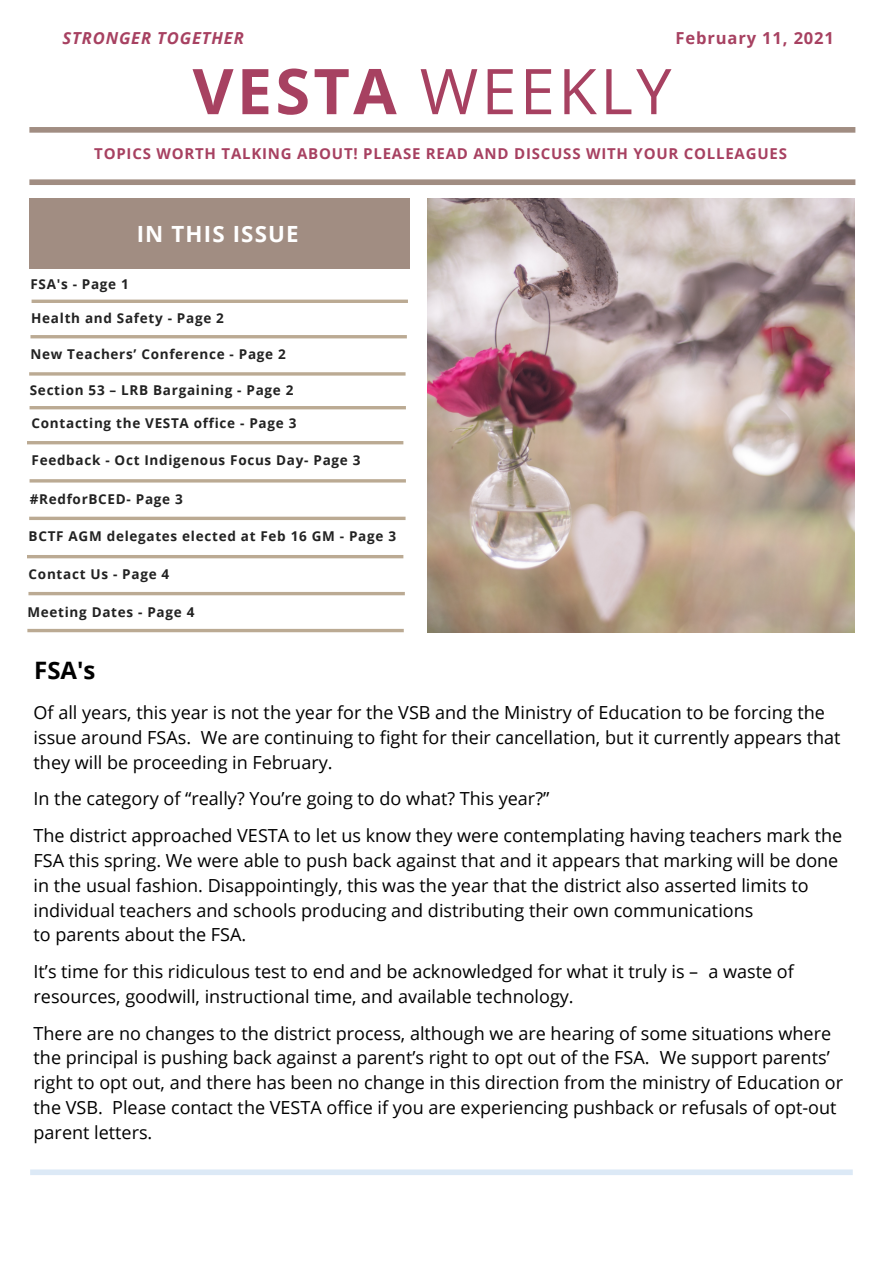
<style>
.page{position:relative;width:894px;height:1264px;background:#fff}
.page>*{position:absolute;margin:0;border:0;box-sizing:border-box;transform-origin:0 0}
.t1{font:63px "Open Sans";letter-spacing:.05em;color:#a74161}
.t2{font:700 24px "Open Sans";color:#000}
.t3{font:700 22.35px "Open Sans";letter-spacing:.05em;color:#fff}
.t4{font:18px/24.8px "Open Sans";color:#000}
.t5{font:italic 700 16.5px "Open Sans";letter-spacing:.05em;color:#a74161}
.t6{font:700 16.5px "Open Sans";letter-spacing:.05em;color:#a74161}
.t7{font:700 15px "Open Sans";letter-spacing:.05em;color:#a74161}
.t8{font:700 13.5px "Open Sans";letter-spacing:.05em;color:#222}
.s1{font-weight:700}
</style>
<div class="page">
<div style="left:30px;top:198px;width:380px;height:70px;background:#a18d82"></div>
<img style="left:427px;top:199px;width:427px;height:433px">
<div style="left:29px;top:179px;width:826px;height:6px;background:#a18d82"></div>
<div style="left:29px;top:127px;width:826px;height:6px;background:#a18d82"></div>
<svg style="left:32px;top:299px;width:376px;height:4px;background:#c5b6a3"></svg>
<hr style="left:30px;top:335px;width:377px;height:3px;background:#bbaa93">
<hr style="left:29px;top:372px;width:376px;height:3px;background:#bbaa93">
<hr style="left:30px;top:406px;width:376px;height:3px;background:#bbaa93">
<hr style="left:27px;top:441px;width:376px;height:3px;background:#bbaa93">
<hr style="left:30px;top:479px;width:376px;height:3px;background:#bbaa93">
<svg style="left:29px;top:516px;width:376px;height:4px;background:#c6b8a5"></svg>
<div style="left:30px;top:1169px;width:822px;height:6px;background:#dce9f6"></div>
<hr style="left:27px;top:555px;width:376px;height:3px;background:#bbaa93">
<hr style="left:28px;top:592px;width:377px;height:3px;background:#bbaa93">
<hr style="left:27px;top:629px;width:376px;height:3px;background:#bbaa93">
<p class="t5" style="left:63px;top:26px;width:183px">STRONGER TOGETHER</p>
<p class="t6" style="left:675px;top:26px;width:160px">February 11, 2021</p>
<p class="t1" style="left:192px;top:47px;width:480px"><span class="s1">VESTA</span> WEEKLY</p>
<p class="t7" style="left:94px;top:143px;width:694px">TOPICS WORTH TALKING ABOUT! PLEASE READ AND DISCUSS WITH YOUR COLLEAGUES</p>
<p class="t3" style="left:137px;top:218px;width:163px">IN THIS ISSUE</p>
<p class="t8" style="left:30px;top:275px;width:100px">FSA's - Page 1</p>
<p class="t8" style="left:31px;top:308px;width:194px">Health and Safety - Page 2</p>
<p class="t8" style="left:30px;top:344px;width:257px">New Teachers’ Conference - Page 2</p>
<p class="t8" style="left:30px;top:381px;width:265px">Section 53 – LRB Bargaining - Page 2</p>
<p class="t8" style="left:32px;top:413px;width:266px">Contacting the VESTA office - Page 3</p>
<p class="t8" style="left:32px;top:450px;width:330px">Feedback - Oct Indigenous Focus Day- Page 3</p>
<p class="t8" style="left:30px;top:489px;width:155px">#RedforBCED- Page 3</p>
<p class="t8" style="left:29px;top:526px;width:369px">BCTF AGM delegates elected at Feb 16 GM - Page 3</p>
<p class="t8" style="left:29px;top:564px;width:142px">Contact Us - Page 4</p>
<p class="t8" style="left:27px;top:602px;width:168px">Meeting Dates - Page 4</p>
<p class="t2" style="left:34px;top:653px;width:63px">FSA's</p>
<p class="t4" style="left:34px;top:699px;width:808px">Of all years, this year is not the year for the VSB and the Ministry of Education to be forcing the issue around FSAs. We are continuing to fight for their cancellation, but it currently appears that they will be proceeding in February.</p>
<p class="t4" style="left:34px;top:786px;width:517px">In the category of “really? You’re going to do what? This year?”</p>
<p class="t4" style="left:34px;top:822px;width:809px">The district approached VESTA to let us know they were contemplating having teachers mark the FSA this spring. We were able to push back against that and it appears that marking will be done in the usual fashion. Disappointingly, this was the year that the district also asserted limits to individual teachers and schools producing and distributing their own communications</p>
<p class="t4" style="left:34px;top:921px;width:214px">to parents about the FSA.</p>
<p class="t4" style="left:34px;top:958px;width:761px">It’s time for this ridiculous test to end and be acknowledged for what it truly is – a waste of resources, goodwill, instructional time, and available technology.</p>
<p class="t4" style="left:34px;top:1020px;width:798px">There are no changes to the district process, although we are hearing of some situations where the principal is pushing back against a parent’s right to opt out of the FSA. We support parents’</p>
<p class="t4" style="left:34px;top:1069px;width:810px">right to opt out, and there has been no change in this direction from the ministry of Education or the VSB. Please contact the VESTA office if you are experiencing pushback or refusals of opt-out parent letters.</p>
</div>
